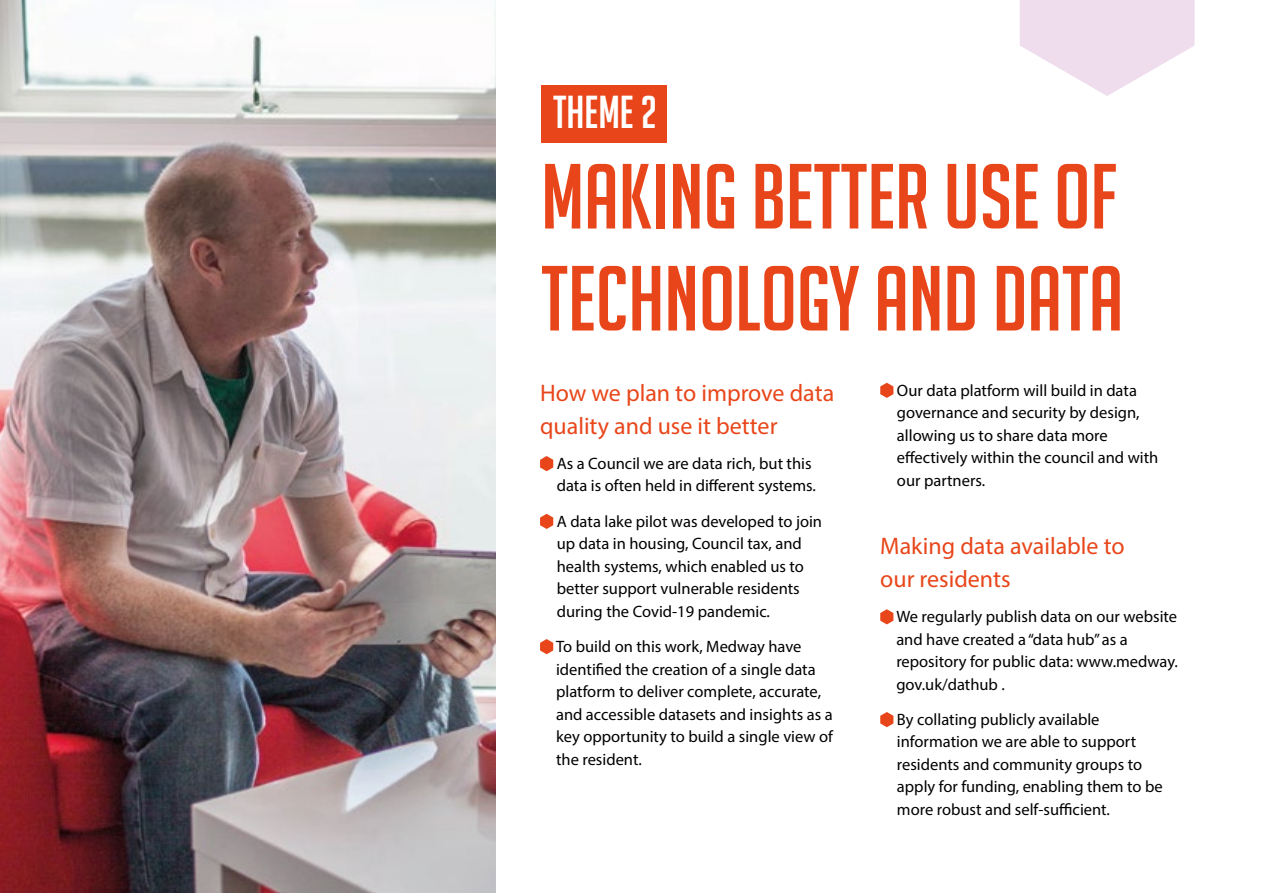
<style>
.page{position:relative;width:1263px;height:893px;background:#fff}
.page>*{position:absolute;margin:0;border:0;box-sizing:border-box;transform-origin:0 0}
.heading_1{font:90px/102px "Big Noodle Titling";color:#e8461a}
.heading_2{font:45px "Big Noodle Titling";color:#fff}
.subheading{font:24px/33px "Myriad Pro";color:#e8461a}
.body_text{font:16.5px/22.5px "Myriad Pro";color:#000}
</style>
<div class="page">
<svg style="left:540px;top:456px;width:13px;height:15px"></svg>
<svg style="left:540px;top:514px;width:13px;height:15px"></svg>
<svg style="left:540px;top:639px;width:13px;height:15px"></svg>
<svg style="left:880px;top:383px;width:13px;height:15px"></svg>
<svg style="left:880px;top:609px;width:13px;height:15px"></svg>
<svg style="left:880px;top:712px;width:13px;height:15px"></svg>
<div style="left:541px;top:85px;width:126px;height:57px;background:#e8461a"></div>
<img style="left:0;top:0;width:495px;height:893px">
<svg style="left:1020px;top:0;width:174px;height:96px"></svg>
<h2 class="heading_2" style="left:553px;top:88px;width:106px">THEME 2</h2>
<h2 class="heading_1" style="left:541px;top:145px;width:584px">MAKING BETTER USE OF<br>TECHNOLOGY AND DATA</h2>
<h3 class="subheading" style="left:540px;top:376px;width:296px">How we plan to improve data quality and use it better</h3>
<p class="body_text" style="left:557px;top:452px;width:261px">As a Council we are data rich, but this data is often held in different systems.</p>
<p class="body_text" style="left:557px;top:510px;width:267px">A data lake pilot was developed to join up data in housing, Council tax, and health systems, which enabled us to better support vulnerable residents during the Covid-19 pandemic.</p>
<p class="body_text" style="left:556px;top:635px;width:278px">To build on this work, Medway have identified the creation of a single data platform to deliver complete, accurate, and accessible datasets and insights as a key opportunity to build a single view of the resident.</p>
<p class="body_text" style="left:897px;top:379px;width:263px">Our data platform will build in data governance and security by design, allowing us to share data more effectively within the council and with our partners.</p>
<h3 class="subheading" style="left:880px;top:529px;width:246px">Making data available to our residents</h3>
<p class="body_text" style="left:896px;top:605px;width:283px">We regularly publish data on our website and have created a “data hub” as a repository for public data: www.medway. gov.uk/dathub .</p>
<p class="body_text" style="left:897px;top:708px;width:267px">By collating publicly available information we are able to support residents and community groups to apply for funding, enabling them to be more robust and self-sufficient.</p>
</div>
